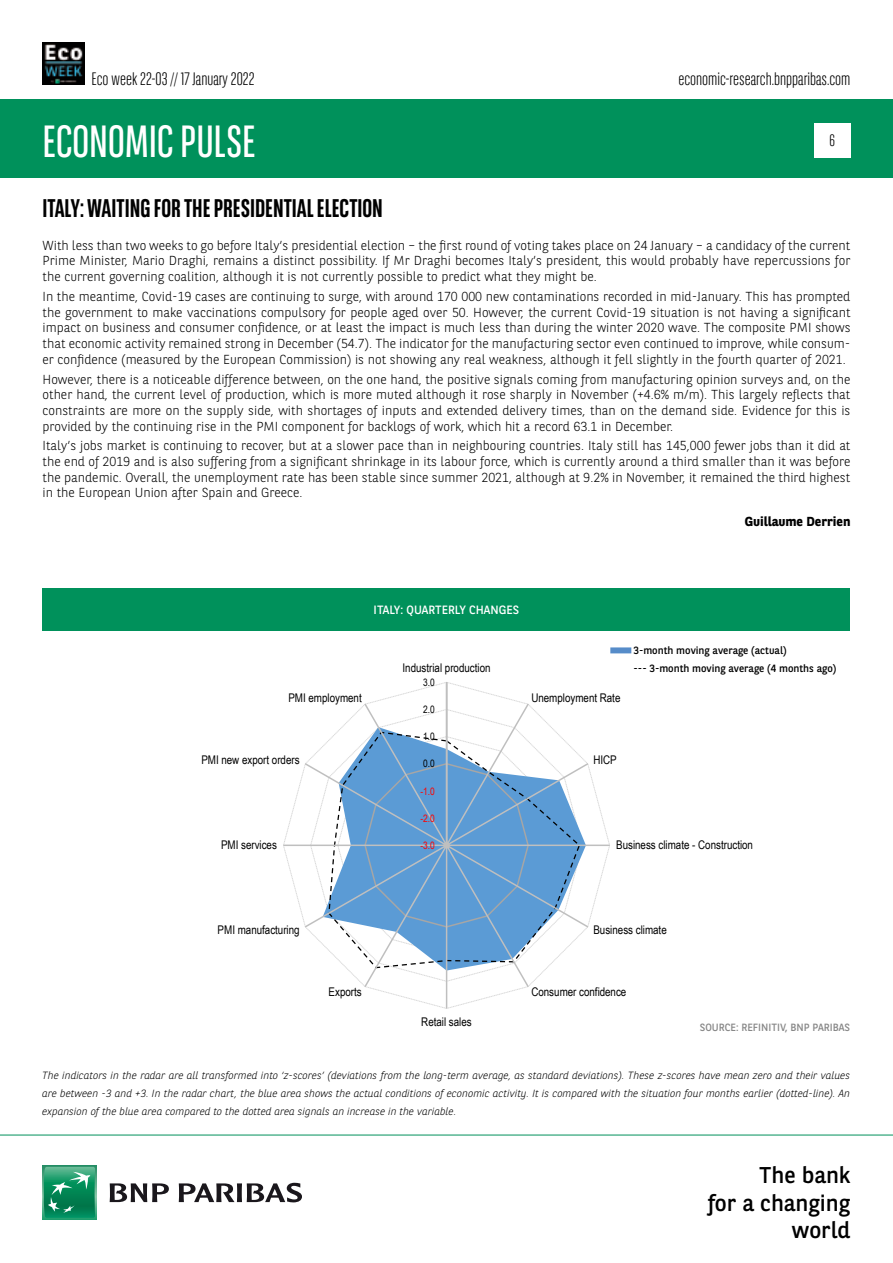
<style>
.page{position:relative;width:893px;height:1263px;background:#fff}
.page>*{position:absolute;margin:0;border:0;box-sizing:border-box;transform-origin:0 0}
.t1{font:45px "BNPP Sans Condensed";color:#fff}
.t2{font:700 25.5px "BNPP Sans Condensed";color:#000}
.t3{font:22.8px/27.3px "BNPP Sans";color:#000;text-align:right}
.t4{font:300 18px "BNPP Sans Condensed";color:#000}
.t5{font:300 16.5px "BNPP Sans Condensed";color:#000}
.t6{font:300 13.05px/15.6px "BNPP Sans";color:#000;text-align:justify}
.t7{font:700 13.05px "BNPP Sans";color:#000}
.t8{font:12px "Arial Narrow";letter-spacing:-.005em;color:#000}
.t9{font:12px "BNPP Sans";color:#fff}
.t10{font:italic 300 10.5px/18px "BNPP Sans";color:#000;text-align:justify}
.t11{font:10.5px/18px "BNPP Sans";color:#000}
.t12{font:10.5px "BNPP Sans";color:#878787}
.t13{font:10.2px "Arial Narrow";color:#f00}
.t14{font:10.2px "Arial Narrow";color:#000}
.s1{font-style:normal}
</style>
<div class="page">
<div style="left:1px;top:99px;width:892px;height:78px;background:#00915b"></div>
<svg style="left:43px;top:1166px;width:53px;height:53px"></svg>
<svg style="left:44px;top:1167px;width:51px;height:51px;background:#26996e"></svg>
<svg style="left:110px;top:1183px;width:59px;height:19px"></svg>
<svg style="left:179px;top:1183px;width:123px;height:19px"></svg>
<hr style="left:0;top:1135px;width:893px;height:1px;background:#00915b">
<div style="left:814px;top:123px;width:36px;height:34px;background:#fff"></div>
<img style="left:43px;top:43px;width:42px;height:42px">
<svg style="left:283px;top:682px;width:327px;height:327px"></svg>
<div style="left:43px;top:588px;width:807px;height:42px;background:#00915b"></div>
<div style="left:610px;top:647px;width:21px;height:6px;background:#568cc9"></div>
<h3 class="t4" style="left:91px;top:67px;width:165px">Eco week 22-03 // 17 January 2022</h3>
<h1 class="t1" style="left:43px;top:113px;width:215px">ECONOMIC PULSE</h1>
<h3 class="t4" style="left:678px;top:67px;width:174px">economic-research.bnpparibas.com</h3>
<p class="t5" style="left:829px;top:130px;width:7px">6</p>
<h2 class="t2" style="left:43px;top:193px;width:342px">ITALY: WAITING FOR THE PRESIDENTIAL ELECTION</h2>
<p class="t6" style="left:43px;top:237px;width:809px">With less than two weeks to go before Italy’s presidential election – the first round of voting takes place on 24 January – a candidacy of the current Prime Minister, Mario Draghi, remains a distinct possibility. If Mr Draghi becomes Italy’s president, this would probably have repercussions for the current governing coalition, although it is not currently possible to predict what they might be.</p>
<p class="t6" style="left:43px;top:288px;width:809px">In the meantime, Covid-19 cases are continuing to surge, with around 170 000 new contaminations recorded in mid-January. This has prompted the government to make vaccinations compulsory for people aged over 50. However, the current Covid-19 situation is not having a significant impact on business and consumer confidence, or at least the impact is much less than during the winter 2020 wave. The composite PMI shows that economic activity remained strong in December (54.7). The indicator for the manufacturing sector even continued to improve, while consum&shy;er confidence (measured by the European Commission) is not showing any real weakness, although it fell slightly in the fourth quarter of 2021.</p>
<p class="t6" style="left:43px;top:371px;width:809px">However, there is a noticeable difference between, on the one hand, the positive signals coming from manufacturing opinion surveys and, on the other hand, the current level of production, which is more muted although it rose sharply in November (+4.6% m/m). This largely reflects that constraints are more on the supply side, with shortages of inputs and extended delivery times, than on the demand side. Evidence for this is provided by the continuing rise in the PMI component for backlogs of work, which hit a record 63.1 in December.</p>
<p class="t6" style="left:43px;top:437px;width:809px">Italy’s jobs market is continuing to recover, but at a slower pace than in neighbouring countries. Italy still has 145,000 fewer jobs than it did at the end of 2019 and is also suffering from a significant shrinkage in its labour force, which is currently around a third smaller than it was before the pandemic. Overall, the unemployment rate has been stable since summer 2021, although at 9.2% in November, it remained the third highest in the European Union after Spain and Greece.</p>
<p class="t7" style="left:745px;top:512px;width:107px">Guillaume Derrien</p>
<p class="t9" style="left:374px;top:601px;width:147px">ITALY: QUARTERLY CHANGES</p>
<p class="t8" style="left:403px;top:659px;width:89px">Industrial production</p>
<p class="t11" style="left:634px;top:641px;width:204px">3-month moving average (actual)<br>--- 3-month moving average (4 months ago)</p>
<p class="t14" style="left:423px;top:675px;width:13px">3.0</p>
<p class="t8" style="left:288px;top:689px;width:75px">PMI employment</p>
<p class="t14" style="left:423px;top:702px;width:13px">2.0</p>
<p class="t8" style="left:531px;top:689px;width:91px">Unemployment Rate</p>
<p class="t14" style="left:423px;top:729px;width:13px">1.0</p>
<p class="t8" style="left:201px;top:751px;width:100px">PMI new export orders</p>
<p class="t14" style="left:423px;top:756px;width:13px">0.0</p>
<p class="t8" style="left:593px;top:751px;width:25px">HICP</p>
<p class="t13" style="left:420px;top:783px;width:16px">-1.0</p>
<p class="t13" style="left:420px;top:811px;width:16px">-2.0</p>
<p class="t8" style="left:221px;top:836px;width:57px">PMI services</p>
<p class="t13" style="left:420px;top:838px;width:16px">-3.0</p>
<p class="t8" style="left:616px;top:836px;width:138px">Business climate - Construction</p>
<p class="t8" style="left:218px;top:921px;width:84px">PMI manufacturing</p>
<p class="t8" style="left:329px;top:983px;width:35px">Exports</p>
<p class="t8" style="left:421px;top:1013px;width:52px">Retail sales</p>
<p class="t8" style="left:593px;top:921px;width:75px">Business climate</p>
<p class="t8" style="left:531px;top:983px;width:97px">Consumer confidence</p>
<p class="t12" style="left:700px;top:1020px;width:152px">SOURCE: REFINITIV, BNP PARIBAS</p>
<p class="t10" style="left:42px;top:1066px;width:809px">The indicators in the radar are all transformed into ‘z-scores’ (deviations from the long-term average, as standard deviations). These z-scores have mean zero and their values are between -3 and +3. In the radar chart, the blue area shows the actual conditions of economic activity. It is compared with the situation four months earlier (dotted-line). An expansion of the blue area compared to the dotted area signals an increase in the variable<span class="s1">.</span></p>
<h3 class="t3" style="left:708px;top:1161px;width:144px">The bank<br>for a changing world</h3>
</div>
